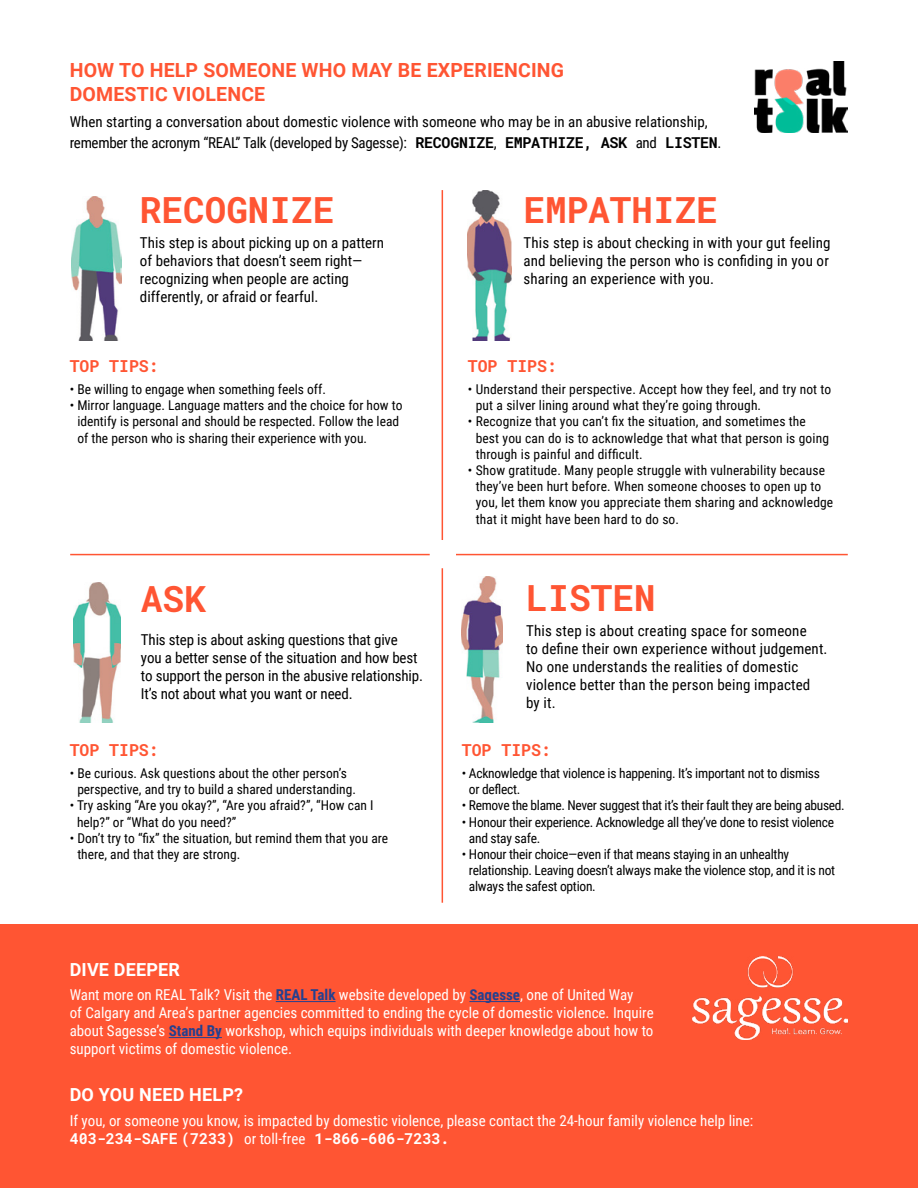
<style>
.page{position:relative;width:918px;height:1188px;background:#fff}
.page>*{position:absolute;margin:0;border:0;box-sizing:border-box;transform-origin:0 0}
.t1{font:700 36px "Roboto Mono";color:#f53}
.t2{font:700 19.5px/23.4px "Roboto";letter-spacing:.01em;color:#f53}
.t3{font:700 18px "Roboto";letter-spacing:.01em;color:#fff}
.t4{font:700 16.5px "Roboto Mono";color:#f53}
.t5{font:15px/18px "Roboto Condensed";color:#000}
.t6{font:15px/18px "Roboto Condensed";color:#fff}
.t7{font:700 15px "Roboto Mono";color:#fff}
.t8{font:13.5px/16.2px "Roboto Condensed";color:#000}
.t9{font:13.5px/16.2px "Roboto Condensed";letter-spacing:-.02em;color:#000}
.t10{font:13.5px "Roboto Condensed";letter-spacing:-.025em;color:#000}
.s1{font-family:"Roboto Mono";font-weight:700}
.s2{font-weight:700;color:#25408f}
.s3{font-family:"Roboto Condensed";font-weight:400}
</style>
<div class="page">
<div style="left:1px;top:924px;width:917px;height:264px;background:#f53"></div>
<hr style="left:276px;top:1001px;width:60px;height:1px;background:#25408f">
<hr style="left:469px;top:1001px;width:51px;height:1px;background:#25408f">
<hr style="left:169px;top:1037px;width:53px;height:1px;background:#25408f">
<img style="left:462px;top:577px;width:41px;height:146px">
<img style="left:73px;top:583px;width:48px;height:140px">
<img style="left:468px;top:190px;width:44px;height:151px">
<img style="left:71px;top:196px;width:50px;height:145px">
<img style="left:755px;top:62px;width:93px;height:71px">
<hr style="left:70px;top:554px;width:360px;height:1px;background:#f53">
<hr style="left:442px;top:190px;width:1px;height:350px;background:#f53">
<hr style="left:442px;top:568px;width:1px;height:335px;background:#f53">
<hr style="left:456px;top:554px;width:392px;height:1px;background:#f53">
<img style="left:692px;top:957px;width:156px;height:83px">
<h2 class="t2" style="left:70px;top:58px;width:496px">HOW TO HELP SOMEONE WHO MAY BE EXPERIENCING<br>DOMESTIC VIOLENCE</h2>
<p class="t5" style="left:70px;top:111px;width:653px;line-height:21.3px">When starting a conversation about domestic violence with someone who may be in an abusive relationship, remember the acronym “REAL” Talk (developed by Sagesse): <span class="s1">RECOGNIZE</span>, <span class="s1">EMPATHIZE, ASK</span> and <span class="s1">LISTEN</span>.</p>
<h1 class="t1" style="left:140px;top:185px;width:196px">RECOGNIZE</h1>
<p class="t5" style="left:140px;top:233px;width:246px">This step is about picking up on a pattern of behaviors that doesn’t seem right— recognizing when people are acting differently, or afraid or fearful.</p>
<p class="t4" style="left:70px;top:354px;width:91px">TOP TIPS:</p>
<p class="t8" style="left:70px;top:381px;width:258px">• Be willing to engage when something feels off.</p>
<p class="t8" style="left:77px;top:397px;width:327px;text-indent:-8px">• Mirror language. Language matters and the choice for how to identify is personal and should be respected. Follow the lead of the person who is sharing their experience with you.</p>
<h1 class="t1" style="left:141px;top:573px;width:66px">ASK</h1>
<p class="t5" style="left:141px;top:630px;width:284px">This step is about asking questions that give<br>you a better sense of the situation and how best to support the person in the abusive relationship.<br>It’s not about what you want or need.</p>
<p class="t4" style="left:70px;top:738px;width:91px">TOP TIPS:</p>
<p class="t8" style="left:77px;top:765px;width:280px;text-indent:-8px">• Be curious. Ask questions about the other person’s perspective, and try to build a shared understanding.</p>
<p class="t8" style="left:77px;top:797px;width:298px;text-indent:-7px">• Try asking “Are you okay?”, “Are you afraid?”, “How can I help?” or “What do you need?”</p>
<p class="t8" style="left:77px;top:829px;width:312px;text-indent:-8px">• Don’t try to “fix” the situation, but remind them that you are there, and that they are strong.</p>
<h1 class="t1" style="left:524px;top:185px;width:196px">EMPATHIZE</h1>
<p class="t5" style="left:524px;top:233px;width:309px;text-align:justify">This step is about checking in with your gut feeling and believing the person who is confiding in you or sharing an experience with you.</p>
<p class="t4" style="left:468px;top:354px;width:91px">TOP TIPS:</p>
<p class="t8" style="left:476px;top:381px;width:357px;text-indent:-8px">• Understand their perspective. Accept how they feel, and try not to put a silver lining around what they’re going through.</p>
<p class="t8" style="left:476px;top:413px;width:355px;text-indent:-8px">• Recognize that you can’t fix the situation, and sometimes the best you can do is to acknowledge that what that person is going through is painful and difficult.</p>
<p class="t8" style="left:476px;top:462px;width:359px;text-indent:-8px">• Show gratitude. Many people struggle with vulnerability because they’ve been hurt before. When someone chooses to open up to you, let them know you appreciate them sharing and acknowledge that it might have been hard to do so.</p>
<h1 class="t1" style="left:526px;top:572px;width:131px">LISTEN</h1>
<p class="t5" style="left:526px;top:621px;width:303px">This step is about creating space for someone<br>to define their own experience without judgement.<br>No one understands the realities of domestic violence better than the person being impacted by it.</p>
<p class="t4" style="left:462px;top:738px;width:91px">TOP TIPS:</p>
<p class="t9" style="left:469px;top:765px;width:352px;text-indent:-7px">• Acknowledge that violence is happening. It’s important not to dismiss or deflect.</p>
<p class="t10" style="left:462px;top:796px;width:384px">• Remove the blame. Never suggest that it’s their fault they are being abused.</p>
<p class="t9" style="left:469px;top:813px;width:367px;text-indent:-7px">• Honour their experience. Acknowledge all they’ve done to resist violence and stay safe.</p>
<p class="t9" style="left:469px;top:846px;width:368px;text-indent:-7px">• Honour their choice—even if that means staying in an unhealthy relationship. Leaving doesn’t always make the violence stop, and it is not always the safest option.</p>
<h3 class="t3" style="left:70px;top:957px;width:112px">DIVE DEEPER</h3>
<p class="t6" style="left:70px;top:986px;width:586px">Want more on REAL Talk? Visit the <span class="s2">REAL Talk</span> website developed by <span class="s2">Sagesse</span>, one of United Way<br>of Calgary and Area’s partner agencies committed to ending the cycle of domestic violence. Inquire about Sagesse’s <span class="s2">Stand By</span> workshop, which equips individuals with deeper knowledge about how to support victims of domestic violence.</p>
<h3 class="t3" style="left:70px;top:1082px;width:175px">DO YOU NEED HELP?</h3>
<p class="t6" style="left:70px;top:1111px;width:685px">If you, or someone you know, is impacted by domestic violence, please contact the 24-hour family violence help line:</p>
<p class="t7" style="left:70px;top:1128px;width:381px">403-234-SAFE (7233) <span class="s3">or toll-free</span> 1-866-606-7233.</p>
</div>
